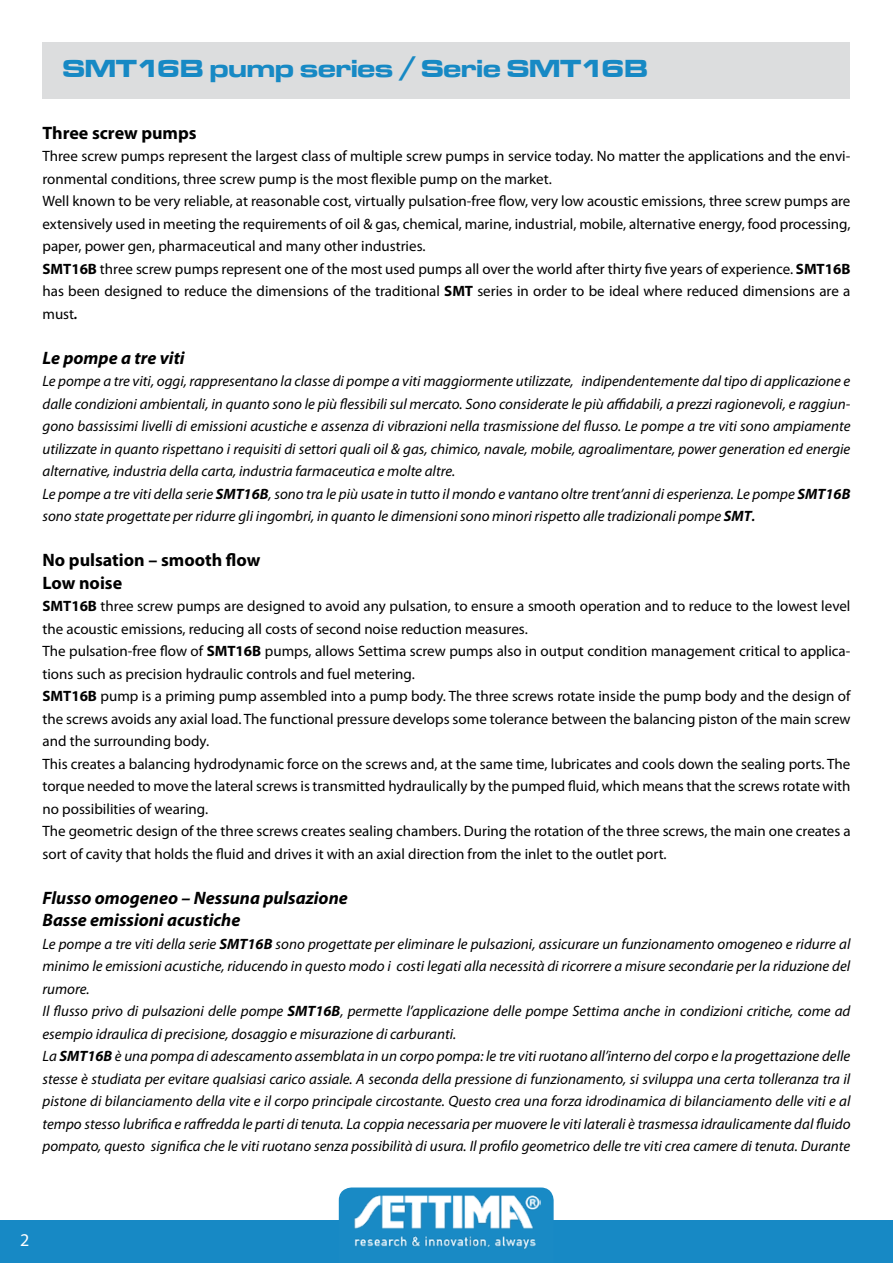
<style>
.page{position:relative;width:893px;height:1263px;background:#fff}
.page>*{position:absolute;margin:0;border:0;box-sizing:border-box;transform-origin:0 0}
.t1{font:25.5px "Microgramma D Bold Exte";color:#1789c4}
.t2{font:italic 700 18px/22.5px "Myriad Pro";color:#000}
.t3{font:700 18px/22.5px "Myriad Pro";color:#000}
.t4{font:18px "Myriad Pro";color:#fff}
.t5{font:italic 15px/22.5px "Myriad Pro";color:#000}
.t6{font:15px/22.5px "Myriad Pro";color:#000}
.s1{font-weight:700}
.s2{font-weight:600;font-style:italic}
.s3{font-weight:600}
</style>
<div class="page">
<div style="left:0;top:1220px;width:893px;height:43px;background:#1789c5"></div>
<svg style="left:339px;top:1187px;width:215px;height:33px"></svg>
<img style="left:352px;top:1187px;width:188px;height:62px">
<div style="left:43px;top:43px;width:807px;height:56px;background:#dcddde"></div>
<h1 class="t1" style="left:63px;top:51px;width:586px">SMT16B pump series / Serie SMT16B</h1>
<p class="t3" style="left:43px;top:121px;width:156px">Three screw pumps</p>
<p class="t6" style="left:43px;top:145px;width:809px">Three screw pumps represent the largest class of multiple screw pumps in service today. No matter the applications and the envi&shy;ronmental conditions, three screw pump is the most flexible pump on the market.<br>Well known to be very reliable, at reasonable cost, virtually pulsation-free flow, very low acoustic emissions, three screw pumps are extensively used in meeting the requirements of oil &amp; gas, chemical, marine, industrial, mobile, alternative energy, food processing, paper, power gen, pharmaceutical and many other industries.<br><span class="s1">SMT16B</span> three screw pumps represent one of the most used pumps all over the world after thirty five years of experience. <span class="s1">SMT16B </span>has been designed to reduce the dimensions of the traditional <span class="s1">SMT</span> series in order to be ideal where reduced dimensions are a must<span class="s2">.</span></p>
<p class="t2" style="left:43px;top:346px;width:144px">Le pompe a tre viti</p>
<p class="t5" style="left:43px;top:370px;width:809px">Le pompe a tre viti, oggi, rappresentano la classe di pompe a viti maggiormente utilizzate, indipendentemente dal tipo di applicazione e dalle condizioni ambientali, in quanto sono le più flessibili sul mercato. Sono considerate le più affidabili, a prezzi ragionevoli, e raggiun&shy;gono bassissimi livelli di emissioni acustiche e assenza di vibrazioni nella trasmissione del flusso. Le pompe a tre viti sono ampiamente utilizzate in quanto rispettano i requisiti di settori quali oil &amp; gas, chimico, navale, mobile, agroalimentare, power generation ed energie alternative, industria della carta, industria farmaceutica e molte altre.<br>Le pompe a tre viti della serie <span class="s1">SMT16B</span>, sono tra le più usate in tutto il mondo e vantano oltre trent’anni di esperienza. Le pompe <span class="s1">SMT16B </span>sono state progettate per ridurre gli ingombri, in quanto le dimensioni sono minori rispetto alle tradizionali pompe <span class="s1">SMT</span><span class="s3">.</span></p>
<p class="t3" style="left:43px;top:548px;width:219px">No pulsation – smooth flow<br>Low noise</p>
<p class="t6" style="left:43px;top:595px;width:809px"><span class="s1">SMT16B</span> three screw pumps are designed to avoid any pulsation, to ensure a smooth operation and to reduce to the lowest level the acoustic emissions, reducing all costs of second noise reduction measures.<br>The pulsation-free flow of <span class="s1">SMT16B</span> pumps, allows Settima screw pumps also in output condition management critical to applica&shy;tions such as precision hydraulic controls and fuel metering.<br><span class="s1">SMT16B</span> pump is a priming pump assembled into a pump body. The three screws rotate inside the pump body and the design of the screws avoids any axial load. The functional pressure develops some tolerance between the balancing piston of the main screw and the surrounding body.<br>This creates a balancing hydrodynamic force on the screws and, at the same time, lubricates and cools down the sealing ports. The torque needed to move the lateral screws is transmitted hydraulically by the pumped fluid, which means that the screws rotate with no possibilities of wearing.<br>The geometric design of the three screws creates sealing chambers. During the rotation of the three screws, the main one creates a sort of cavity that holds the fluid and drives it with an axial direction from the inlet to the outlet port.</p>
<p class="t2" style="left:43px;top:886px;width:307px">Flusso omogeneo – Nessuna pulsazione<br>Basse emissioni acustiche</p>
<p class="t5" style="left:43px;top:932px;width:809px">Le pompe a tre viti della serie <span class="s1">SMT16B</span> sono progettate per eliminare le pulsazioni, assicurare un funzionamento omogeneo e ridurre al minimo le emissioni acustiche, riducendo in questo modo i costi legati alla necessità di ricorrere a misure secondarie per la riduzione del rumore.<br>Il flusso privo di pulsazioni delle pompe <span class="s1">SMT16B</span>, permette l’applicazione delle pompe Settima anche in condizioni critiche, come ad esempio idraulica di precisione, dosaggio e misurazione di carburanti.<br>La <span class="s1">SMT16B</span> è una pompa di adescamento assemblata in un corpo pompa: le tre viti ruotano all’interno del corpo e la progettazione delle stesse è studiata per evitare qualsiasi carico assiale. A seconda della pressione di funzionamento, si sviluppa una certa tolleranza tra il pistone di bilanciamento della vite e il corpo principale circostante. Questo crea una forza idrodinamica di bilanciamento delle viti e al tempo stesso lubrifica e raffredda le parti di tenuta. La coppia necessaria per muovere le viti laterali è trasmessa idraulicamente dal fluido pompato, questo significa che le viti ruotano senza possibilità di usura. Il profilo geometrico delle tre viti crea camere di tenuta. Durante</p>
<p class="t4" style="left:20px;top:1228px;width:11px">2</p>
</div>
